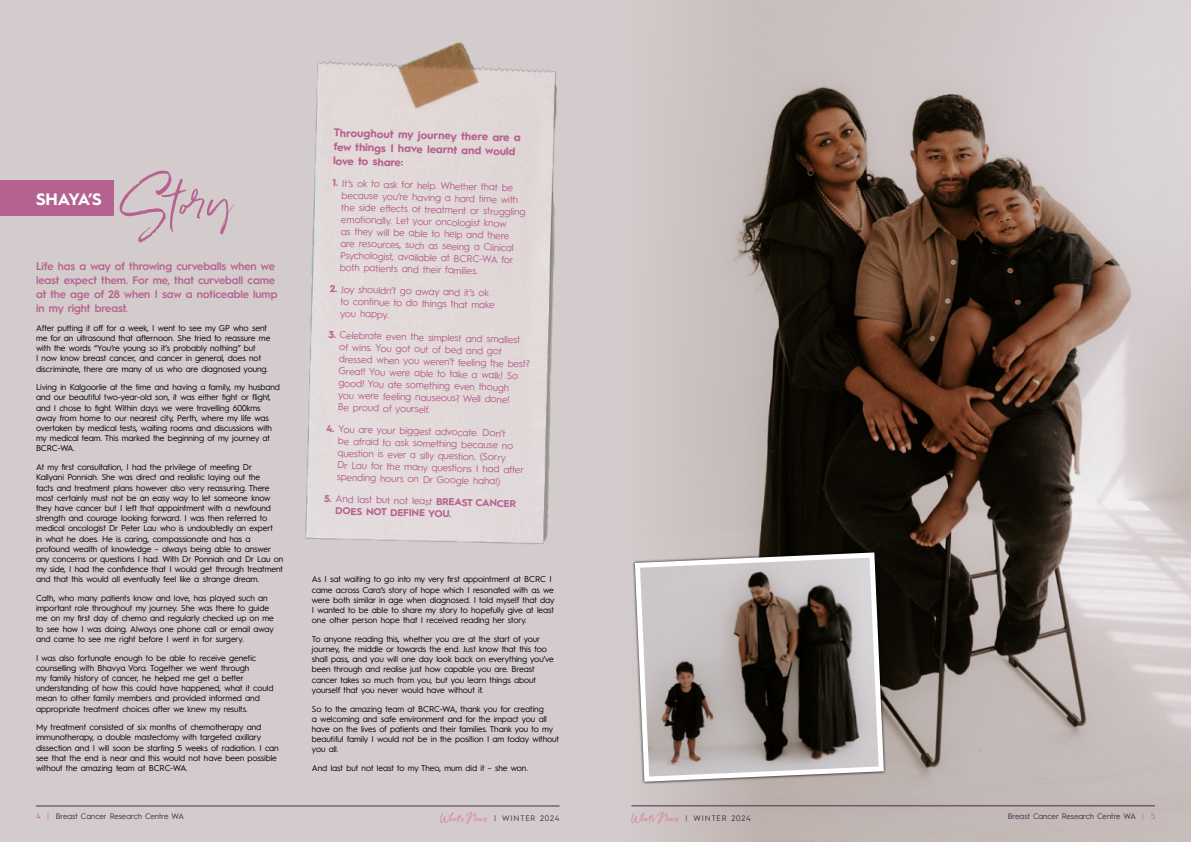
<style>
.page{position:relative;width:1191px;height:842px;background:#fff}
.page>*{position:absolute;margin:0;border:0;box-sizing:border-box;transform-origin:0 0}
.t1{font:47.2px "Belluga";color:#b66290}
.t2{font:700 16.6px "Hurme Geometric Sans 1";letter-spacing:-.06em;color:#fff}
.t3{font:600 11px/14px "Hurme Geometric Sans 1";letter-spacing:-.01em;color:#b66290}
.t4{font:700 11px/13.8px "Hurme Geometric Sans 1";color:#b66290}
.t5{font:10px/12px "Hurme Geometric Sans 1";color:#b66290}
.t6{font:700 10px/11.9px "Hurme Geometric Sans 1";color:#b66290}
.t7{font:8.5px/10.2px "Hurme Geometric Sans 1";letter-spacing:-.01em;color:#000}
.t8{font:8px "Hurme Geometric Sans 1";color:#4d2c48}
.t9{font:8px "Hurme Geometric Sans 1";letter-spacing:.1em;color:#4d2c48}
.s1{font-weight:700}
.s2{font-weight:400}
.s3{color:#dd5f92}
.s4{font-family:"Belluga";color:#dd5f92}
</style>
<div class="page">
<div style="left:0;top:0;width:629px;height:842px;background:#d4cbcc"></div>
<img style="left:305px;top:42px;width:252px;height:502px">
<div style="left:0;top:181px;width:113px;height:35px;background:#b66290"></div>
<img style="left:759px;top:0;width:432px;height:842px">
<div style="left:626px;top:0;width:133px;height:842px;background:#ccc2c2"></div>
<svg style="left:633px;top:550px;width:253px;height:234px"></svg>
<hr style="left:36px;top:806px;width:523px;height:1px;background:#4d2c48">
<hr style="left:631px;top:805px;width:524px;height:1px;background:#4d2c48">
<h1 class="t1" style="left:119px;top:181px;width:112px;rotate:-6deg">Stor y</h1>
<p class="t3" style="left:36px;top:258px;width:243px">Life has a way of throwing curveballs when we least expect them. For me, that curveball came at the age of 28 when I saw a noticeable lump in my right breast.</p>
<p class="t7" style="left:36px;top:322px;width:236px">After putting it off for a week, I went to see my GP who sent me for an ultrasound that afternoon. She tried to reassure me with the words “You’re young so it’s probably nothing” but<br>I now know breast cancer, and cancer in general, does not discriminate, there are many of us who are diagnosed young.</p>
<p class="t7" style="left:36px;top:382px;width:245px">Living in Kalgoorlie at the time and having a family, my husband and our beautiful two-year-old son, it was either fight or flight, and I chose to fight. Within days we were travelling 600kms away from home to our nearest city, Perth, where my life was overtaken by medical tests, waiting rooms and discussions with my medical team. This marked the beginning of my journey at BCRC-WA.</p>
<p class="t7" style="left:36px;top:461px;width:249px">At my first consultation, I had the privilege of meeting Dr<br>Kallyani Ponniah. She was direct and realistic laying out the<br>facts and treatment plans however also very reassuring. There most certainly must not be an easy way to let someone know they have cancer but I left that appointment with a newfound strength and courage looking forward. I was then referred to medical oncologist Dr Peter Lau who is undoubtedly an expert<br>in what he does. He is caring, compassionate and has a profound wealth of knowledge – always being able to answer any concerns or questions I had. With Dr Ponniah and Dr Lau on my side, I had the confidence that I would get through treatment and that this would all eventually feel like a strange dream.</p>
<p class="t7" style="left:36px;top:592px;width:239px">Cath, who many patients know and love, has played such an important role throughout my journey. She was there to guide me on my first day of chemo and regularly checked up on me to see how I was doing. Always one phone call or email away and came to see me right before I went in for surgery.</p>
<p class="t7" style="left:36px;top:652px;width:239px">I was also fortunate enough to be able to receive genetic counselling with Bhavya Vora. Together we went through<br>my family history of cancer, he helped me get a better understanding of how this could have happened, what it could mean to other family members and provided informed and appropriate treatment choices after we knew my results.</p>
<p class="t7" style="left:36px;top:722px;width:244px">My treatment consisted of six months of chemotherapy and immunotherapy, a double mastectomy with targeted axillary dissection and I will soon be starting 5 weeks of radiation. I can see that the end is near and this would not have been possible without the amazing team at BCRC-WA.</p>
<h2 class="t2" style="left:36px;top:187px;width:67px">SHAYA’S</h2>
<p class="t4" style="left:334px;top:126px;width:189px;rotate:1deg">Throughout my journey there are a few things I have learnt and would love to share:</p>
<p class="t5" style="left:342px;top:176px;width:186px;text-indent:-10px;rotate:2deg"><span class="s1">1.</span> It’s ok to ask for help. Whether that be because you’re having a hard time with the side eff ects of treatment or struggling emotionally. Let your oncologist know<br>as they will be able to help and there are resources, such as seeing a Clinical Psychologist, available at BCRC-WA for both patients and their families.</p>
<p class="t5" style="left:341px;top:282px;width:156px;text-indent:-11px;rotate:2deg"><span class="s1">2.</span> Joy shouldn’t go away and it’s ok to continue to do things that make you happy.</p>
<p class="t5" style="left:340px;top:327px;width:193px;text-indent:-11px;rotate:2deg"><span class="s1">3.</span> Celebrate even the simplest and smallest of wins. You got out of bed and got dressed when you weren’t feeling the best?<br>Great! You were able to take a walk! So good! You ate something even though<br>you were feeling nauseous? Well done!<br>Be proud of yourself.</p>
<p class="t5" style="left:338px;top:421px;width:189px;text-indent:-12px;rotate:2deg"><span class="s1">4.</span> You are your biggest advocate. Don’t<br>be afraid to ask something because no question is ever a silly question. (Sorry<br>Dr Lau for the many questions I had after spending hours on Dr Google haha!)</p>
<p class="t6" style="left:336px;top:492px;width:182px;text-indent:-11px;rotate:2deg">5. <span class="s2">And last but not least</span> BREAST CANCER<br>DOES NOT DEFINE YOU.</p>
<p class="t7" style="left:312px;top:574px;width:244px">As I sat waiting to go into my very first appointment at BCRC I came across Cara’s story of hope which I resonated with as we were both similar in age when diagnosed. I told myself that day I wanted to be able to share my story to hopefully give at least one other person hope that I received reading her story.</p>
<p class="t7" style="left:312px;top:633px;width:243px">To anyone reading this, whether you are at the start of your journey, the middle or towards the end. Just know that this too shall pass, and you will one day look back on everything you’ve been through and realise just how capable you are. Breast cancer takes so much from you, but you learn things about yourself that you never would have without it.</p>
<p class="t7" style="left:312px;top:703px;width:249px">So to the amazing team at BCRC-WA, thank you for creating<br>a welcoming and safe environment and for the impact you all have on the lives of patients and their families. Thank you to my beautiful family I would not be in the position I am today without you all.</p>
<p class="t7" style="left:312px;top:762px;width:217px">And last but not least to my Theo, mum did it – she won.</p>
<p class="t8" style="left:36px;top:811px;width:149px"><span class="s3">4 |</span> Breast Cancer Research Centre WA</p>
<p class="t9" style="left:440px;top:812px;width:121px"><span class="s4">What’s News</span> | WINTER 2024</p>
<p class="t9" style="left:631px;top:812px;width:121px"><span class="s4">What’s News</span> | WINTER 2024</p>
<p class="t8" style="left:1008px;top:811px;width:149px">Breast Cancer Research Centre WA <span class="s3">| 5</span></p>
</div>
